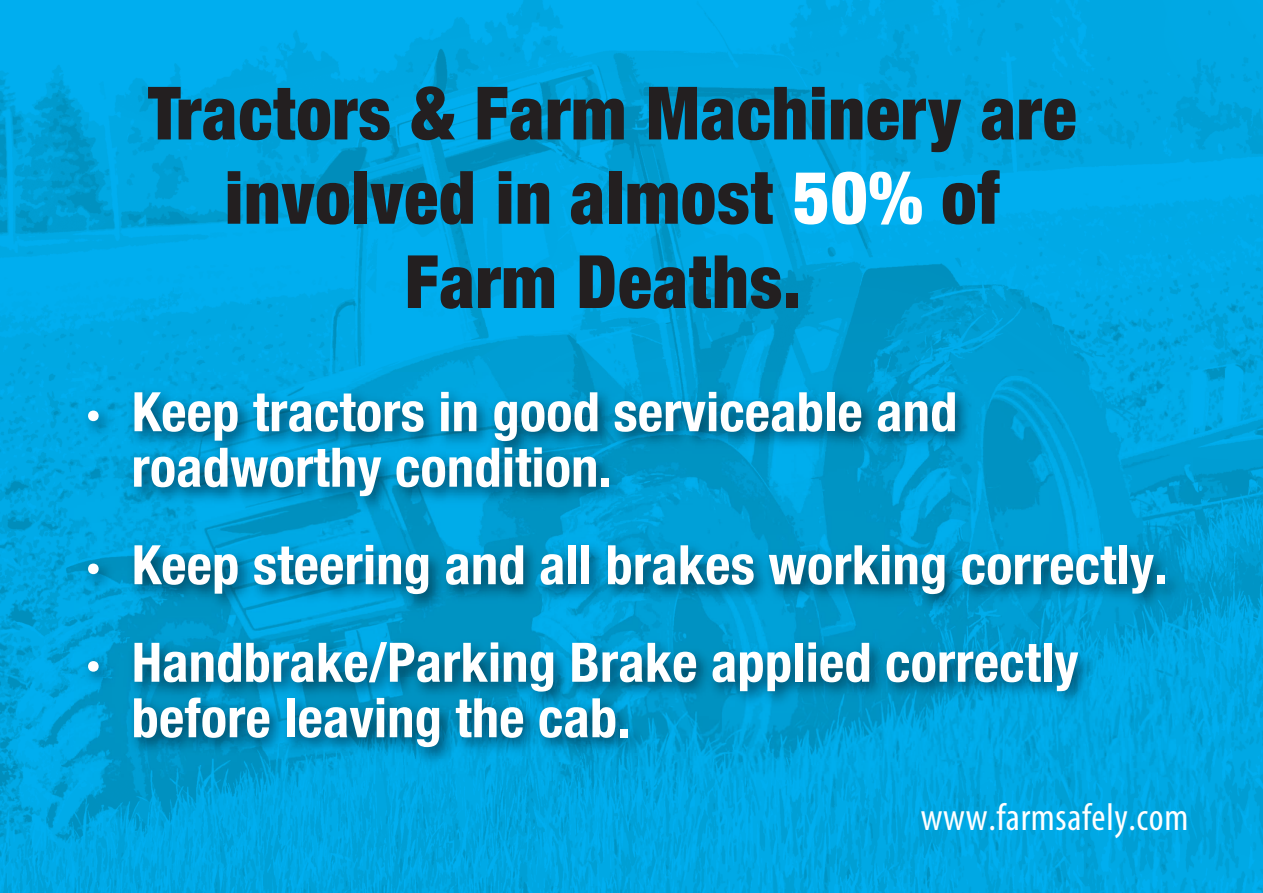
<style>
.page{position:relative;width:1263px;height:893px;background:#fff}
.page>*{position:absolute;margin:0;border:0;box-sizing:border-box;transform-origin:0 0}
.t1{font:900 condensed 73.65px/84.3px "Helvetica Neue";letter-spacing:.015em;color:#231f20;text-align:center;scale:.95 1}
.t2{font:700 condensed 54.45px/55.5px "Helvetica Neue";letter-spacing:.005em;color:#fff}
.t3{font:condensed 38.7px "Myriad Pro";letter-spacing:.015em;color:#fff}
.s1{color:#fff}
</style>
<div class="page">
<img style="left:0;top:0;width:1263px;height:893px">
<img style="left:74px;top:373px;width:1118px;height:406px">
<h1 class="t1" style="left:148px;top:67px;width:979px">Tractors &amp; Farm Machinery are involved in almost <span class="s1">50%</span> of<br>Farm Deaths.</h1>
<p class="t2" style="left:132px;top:380px;width:827px;text-indent:-45px">· Keep tractors in good serviceable and roadworthy condition.</p>
<p class="t2" style="left:87px;top:512px;width:1082px;line-height:97.5px">· Keep steering and all brakes working correctly. · Handbrake/Parking Brake applied correctly</p>
<p class="t2" style="left:132px;top:686px;width:500px">before leaving the cab.</p>
<p class="t3" style="left:921px;top:794px;width:269px">www.farmsafely.com</p>
</div>
